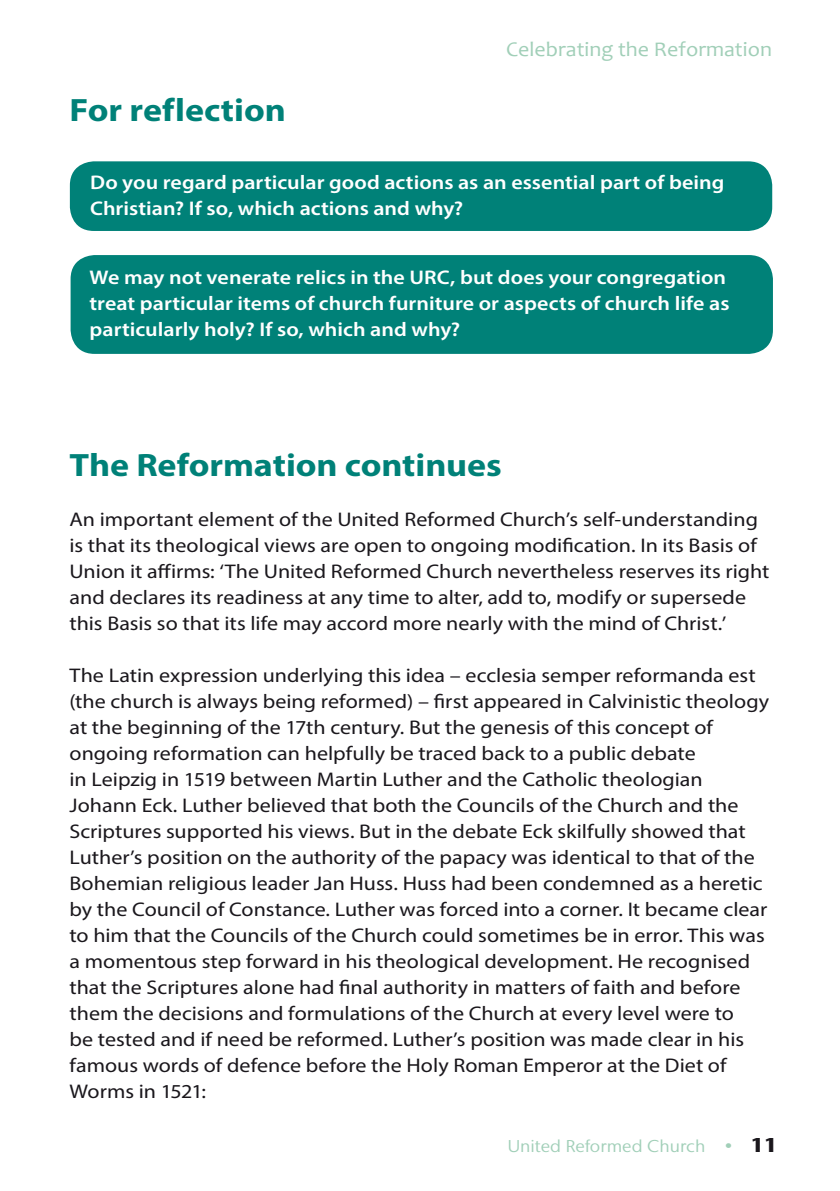
<style>
.page{position:relative;width:840px;height:1191px;background:#fff}
.page>*{position:absolute;margin:0;border:0;box-sizing:border-box;transform-origin:0 0}
.t1{font:700 32.4px "Myriad Pro";letter-spacing:-.005em;color:#008178;scale:1.11 1}
.t2{font:20.8px "Candara";color:#a1cfb8;scale:1.05 1}
.t3{font:19.8px/26px "Myriad Pro";color:#1a171c;scale:1.11 1}
.t4{font:600 19.8px/26px "Myriad Pro";color:#fff;scale:1.11 1}
.t5{font:17.2px "Stone Sans IIITC Std";color:#a1cfb8;scale:1.05 1}
.s1{font-weight:800;font-size:20px;color:#1a171c}
</style>
<div class="page">
<div style="left:70px;top:161px;width:701px;height:70px;background:#008178;border-radius:24px"></div>
<div style="left:71px;top:255px;width:701px;height:99px;background:#008178;border-radius:24px"></div>
<h1 class="t1" style="left:69px;top:89px;width:196px">For reflection</h1>
<p class="t2" style="left:506px;top:36px;width:254px">Celebrating the Reformation</p>
<p class="t4" style="left:90px;top:169px;width:572px">Do you regard particular good actions as an essential part of being<br>Christian? If so, which actions and why?</p>
<p class="t4" style="left:89px;top:264px;width:578px">We may not venerate relics in the URC, but does your congregation treat particular items of church furniture or aspects of church life as particularly holy? If so, which and why?</p>
<h1 class="t1" style="left:69px;top:443px;width:391px">The Reformation continues</h1>
<p class="t3" style="left:69px;top:505px;width:631px">An important element of the United Reformed Church’s self-understanding is that its theological views are open to ongoing modification. In its Basis of Union it affirms: ‘The United Reformed Church nevertheless reserves its right and declares its readiness at any time to alter, add to, modify or supersede this Basis so that its life may accord more nearly with the mind of Christ.’</p>
<p class="t3" style="left:69px;top:661px;width:631px">The Latin expression underlying this idea – ecclesia semper reformanda est (the church is always being reformed) – first appeared in Calvinistic theology at the beginning of the 17th century. But the genesis of this concept of ongoing reformation can helpfully be traced back to a public debate<br>in Leipzig in 1519 between Martin Luther and the Catholic theologian Johann Eck. Luther believed that both the Councils of the Church and the Scriptures supported his views. But in the debate Eck skilfully showed that Luther’s position on the authority of the papacy was identical to that of the Bohemian religious leader Jan Huss. Huss had been condemned as a heretic by the Council of Constance. Luther was forced into a corner. It became clear to him that the Councils of the Church could sometimes be in error. This was a momentous step forward in his theological development. He recognised that the Scriptures alone had final authority in matters of faith and before them the decisions and formulations of the Church at every level were to<br>be tested and if need be reformed. Luther’s position was made clear in his famous words of defence before the Holy Roman Emperor at the Diet of Worms in 1521:</p>
<p class="t5" style="left:507px;top:1135px;width:258px">United Reformed Church • <span class="s1">11</span></p>
</div>
